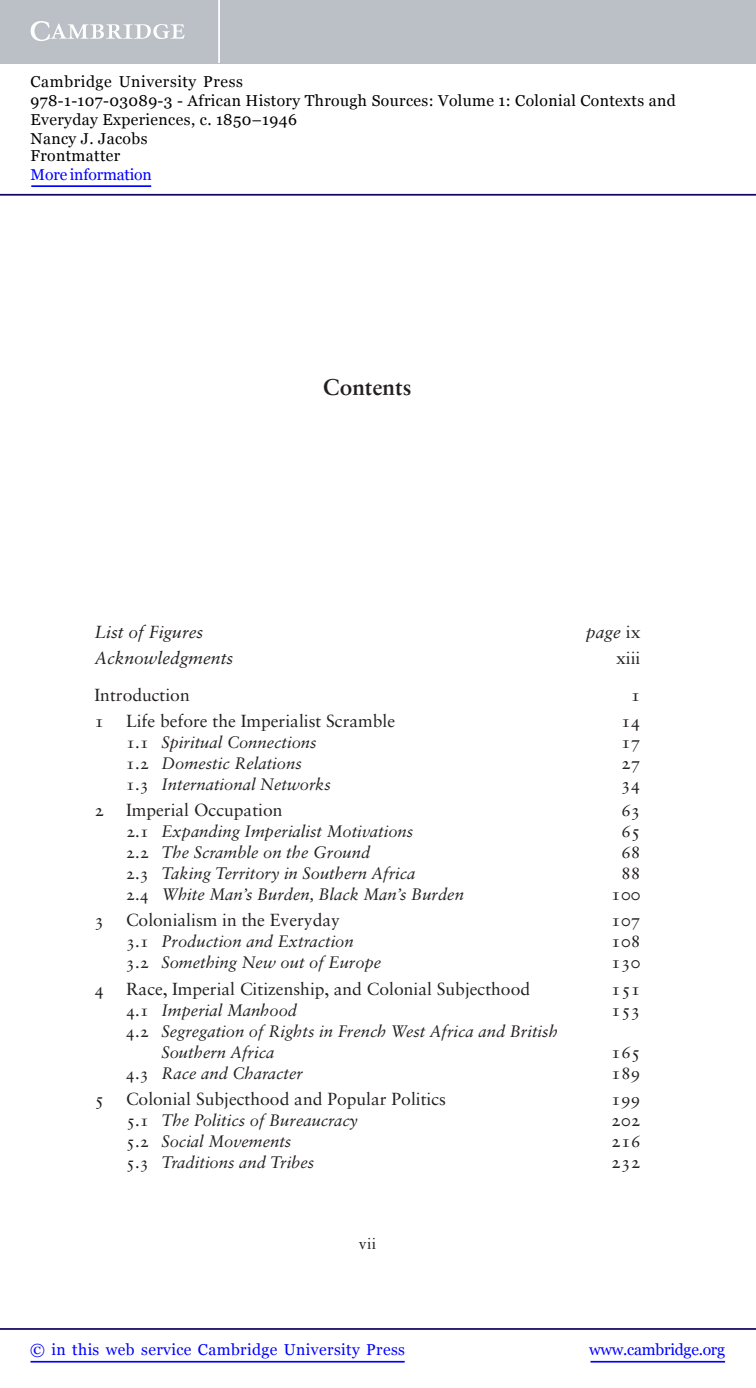
<style>
.page{position:relative;width:756px;height:1388px;background:#fff}
.page>*{position:absolute;margin:0;border:0;box-sizing:border-box;transform-origin:0 0}
.t1{font:700 22.75px "Sabon LT Std";color:#231f20}
.t2{font:17.5px "Sabon LT Std";color:#231f20}
.t3{font:italic 17.5px "Sabon LT Std";color:#231f20}
.t4{font:italic 16.62px/21px "Sabon LT Std";color:#231f20}
.t5{font:15.75px/18.6px "Georgia";letter-spacing:.025em;color:#000}
.t6{font:15.75px "Georgia";letter-spacing:.025em;color:#00f}
.t7{font:15.75px "Georgia";letter-spacing:-.015em;color:#00f}
.t8{font:15.75px "Georgia";letter-spacing:-.01em;color:#00f}
.t9{font:15.75px "Sabon LT Std";color:#231f20}
.s1{font-style:normal}
</style>
<div class="page">
<hr style="left:591px;top:1361px;width:134px;height:1px;background:#00f">
<hr style="left:0;top:1328px;width:756px;height:2px;background:#150666">
<hr style="left:31px;top:1361px;width:374px;height:1px;background:#00f">
<div style="left:0;top:0;width:756px;height:63px;background:#bac0c6"></div>
<svg style="left:31px;top:21px;width:154px;height:20px"></svg>
<hr style="left:218px;top:0;width:2px;height:63px;background:#fff">
<hr style="left:0;top:194px;width:756px;height:2px;background:#150666">
<hr style="left:31px;top:185px;width:120px;height:2px;background:#00f">
<p class="t5" style="left:31px;top:73px;width:647px">Cambridge University Press<br>978-1-107-03089-3 - African History Through Sources: Volume 1: Colonial Contexts and Everyday Experiences, c. 1850–1946<br>Nancy J. Jacobs<br>Frontmatter</p>
<p class="t8" style="left:31px;top:165px;width:123px">More information</p>
<h1 class="t1" style="left:323px;top:378px;width:90px">Contents</h1>
<p class="t3" style="left:94px;top:624px;width:110px">List of Figures</p>
<p class="t3" style="left:586px;top:624px;width:56px">page <span class="s1">ix</span></p>
<p class="t3" style="left:94px;top:651px;width:140px">Acknowledgments</p>
<p class="t2" style="left:616px;top:651px;width:26px">xiii</p>
<p class="t2" style="left:94px;top:687px;width:97px">Introduction</p>
<p class="t2" style="left:631px;top:687px;width:11px">1</p>
<p class="t2" style="left:94px;top:714px;width:302px">1 Life before the Imperialist Scramble</p>
<p class="t2" style="left:621px;top:714px;width:21px">14</p>
<p class="t4" style="left:126px;top:733px;width:192px"><span class="s1">1.1</span> Spiritual Connections</p>
<p class="t2" style="left:621px;top:735px;width:21px">17</p>
<p class="t4" style="left:126px;top:754px;width:177px"><span class="s1">1.2</span> Domestic Relations</p>
<p class="t2" style="left:621px;top:756px;width:21px">27</p>
<p class="t4" style="left:126px;top:775px;width:207px"><span class="s1">1.3</span> International Networks</p>
<p class="t2" style="left:621px;top:777px;width:21px">34</p>
<p class="t2" style="left:94px;top:803px;width:190px">2 Imperial Occupation</p>
<p class="t2" style="left:621px;top:803px;width:21px">63</p>
<p class="t4" style="left:126px;top:822px;width:289px"><span class="s1">2.1</span> Expanding Imperialist Motivations</p>
<p class="t2" style="left:621px;top:824px;width:21px">65</p>
<p class="t4" style="left:126px;top:843px;width:246px"><span class="s1">2.2</span> The Scramble on the Ground</p>
<p class="t2" style="left:621px;top:845px;width:21px">68</p>
<p class="t4" style="left:126px;top:864px;width:291px"><span class="s1">2.3</span> Taking Territory in Southern Africa</p>
<p class="t2" style="left:621px;top:866px;width:21px">88</p>
<p class="t4" style="left:126px;top:885px;width:339px"><span class="s1">2.4</span> White Man’s Burden, Black Man’s Burden</p>
<p class="t2" style="left:611px;top:887px;width:31px">100</p>
<p class="t2" style="left:94px;top:913px;width:247px">3 Colonialism in the Everyday</p>
<p class="t2" style="left:611px;top:913px;width:31px">107</p>
<p class="t4" style="left:126px;top:932px;width:229px"><span class="s1">3.1</span> Production and Extraction</p>
<p class="t2" style="left:611px;top:934px;width:31px">108</p>
<p class="t4" style="left:126px;top:953px;width:257px"><span class="s1">3.2</span> Something New out of Europe</p>
<p class="t2" style="left:611px;top:955px;width:31px">130</p>
<p class="t2" style="left:94px;top:981px;width:437px">4 Race, Imperial Citizenship, and Colonial Subjecthood</p>
<p class="t2" style="left:611px;top:981px;width:31px">151</p>
<p class="t4" style="left:126px;top:1001px;width:173px"><span class="s1">4.1</span> Imperial Manhood</p>
<p class="t2" style="left:611px;top:1002px;width:31px">153</p>
<p class="t4" style="left:161px;top:1022px;width:398px;text-indent:-35px"><span class="s1">4.2</span> Segregation of Rights in French West Africa and British<br>Southern Africa</p>
<p class="t2" style="left:611px;top:1044px;width:31px">165</p>
<p class="t4" style="left:126px;top:1064px;width:178px"><span class="s1">4.3</span> Race and Character</p>
<p class="t2" style="left:611px;top:1065px;width:31px">189</p>
<p class="t2" style="left:94px;top:1092px;width:353px">5 Colonial Subjecthood and Popular Politics</p>
<p class="t2" style="left:611px;top:1092px;width:31px">199</p>
<p class="t4" style="left:126px;top:1111px;width:233px"><span class="s1">5.1</span> The Politics of Bureaucracy</p>
<p class="t2" style="left:611px;top:1113px;width:31px">202</p>
<p class="t4" style="left:126px;top:1132px;width:167px"><span class="s1">5.2</span> Social Movements</p>
<p class="t2" style="left:611px;top:1134px;width:31px">216</p>
<p class="t4" style="left:126px;top:1153px;width:190px"><span class="s1">5.3</span> Traditions and Tribes</p>
<p class="t2" style="left:611px;top:1155px;width:31px">232</p>
<p class="t9" style="left:359px;top:1237px;width:19px">vii</p>
<p class="t6" style="left:30px;top:1339px;width:376px">© in this web service Cambridge University Press</p>
<p class="t7" style="left:589px;top:1339px;width:137px">www.cambridge.org</p>
</div>
